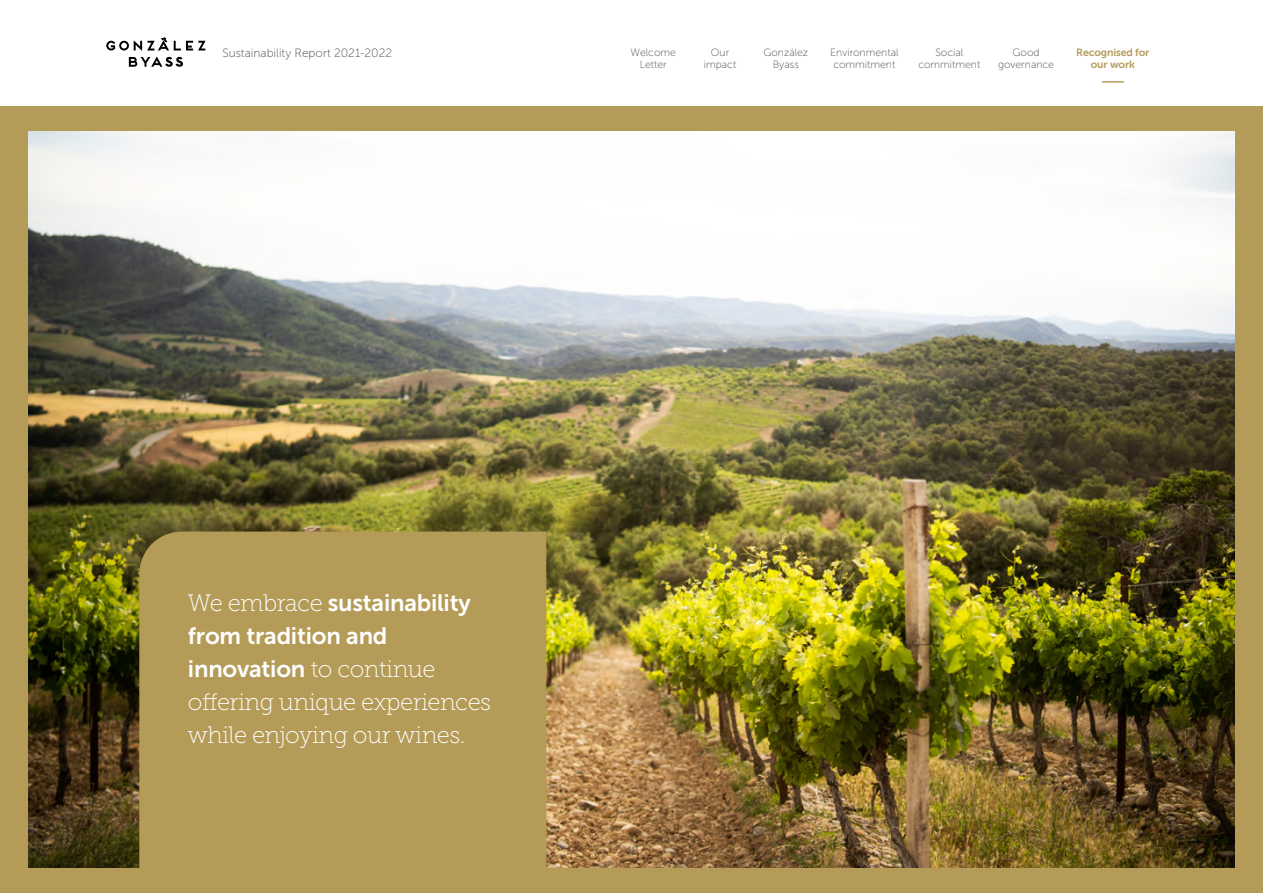
<style>
.page{position:relative;width:1263px;height:893px;background:#fff}
.page>*{position:absolute;margin:0;border:0;box-sizing:border-box;transform-origin:0 0}
.P_Destacados{font:23.7px/33px "Museo Slab 100";letter-spacing:-.02em;color:#fff}
.t1{font:12px "Museo Sans 100";color:#4b4b4b}
.t2{font:10.5px/12px "Museo Sans 100";color:#4b4b4b;text-align:center}
.t3{font:10.5px/12px "Museo Sans 700";letter-spacing:-.01em;color:#b49b57;text-align:center}
.s1{font-family:"Museo Sans 700"}
</style>
<div class="page">
<div style="left:0;top:106px;width:1263px;height:787px;background:#b49b57"></div>
<img style="left:29px;top:131px;width:1205px;height:737px">
<svg style="left:139px;top:531px;width:407px;height:337px"></svg>
<svg style="left:106px;top:37px;width:100px;height:13px"></svg>
<svg style="left:129px;top:56px;width:54px;height:11px"></svg>
<hr style="left:1102px;top:81px;width:21px;height:2px;background:#b49b57">
<p class="t1" style="left:222px;top:47px;width:171px">Sustainability Report 2021-2022</p>
<p class="t2" style="left:630px;top:46px;width:47px">Welcome<br>Letter</p>
<p class="t2" style="left:704px;top:46px;width:34px">Our impact</p>
<p class="t2" style="left:763px;top:46px;width:46px">González<br>Byass</p>
<p class="t2" style="left:830px;top:46px;width:70px;text-align:left">Environmental commitment</p>
<p class="t2" style="left:918px;top:46px;width:64px">Social commitment</p>
<p class="t2" style="left:998px;top:46px;width:58px">Good governance</p>
<p class="t3" style="left:1076px;top:46px;width:75px">Recognised for our work</p>
<p class="P_Destacados" style="left:188px;top:586px;width:305px">We embrace <span class="s1">sustainability from tradition and innovation</span> to continue offering unique experiences while enjoying our wines.</p>
<p class="t1" style="left:624px;top:844px;width:16px">48</p>
</div>
